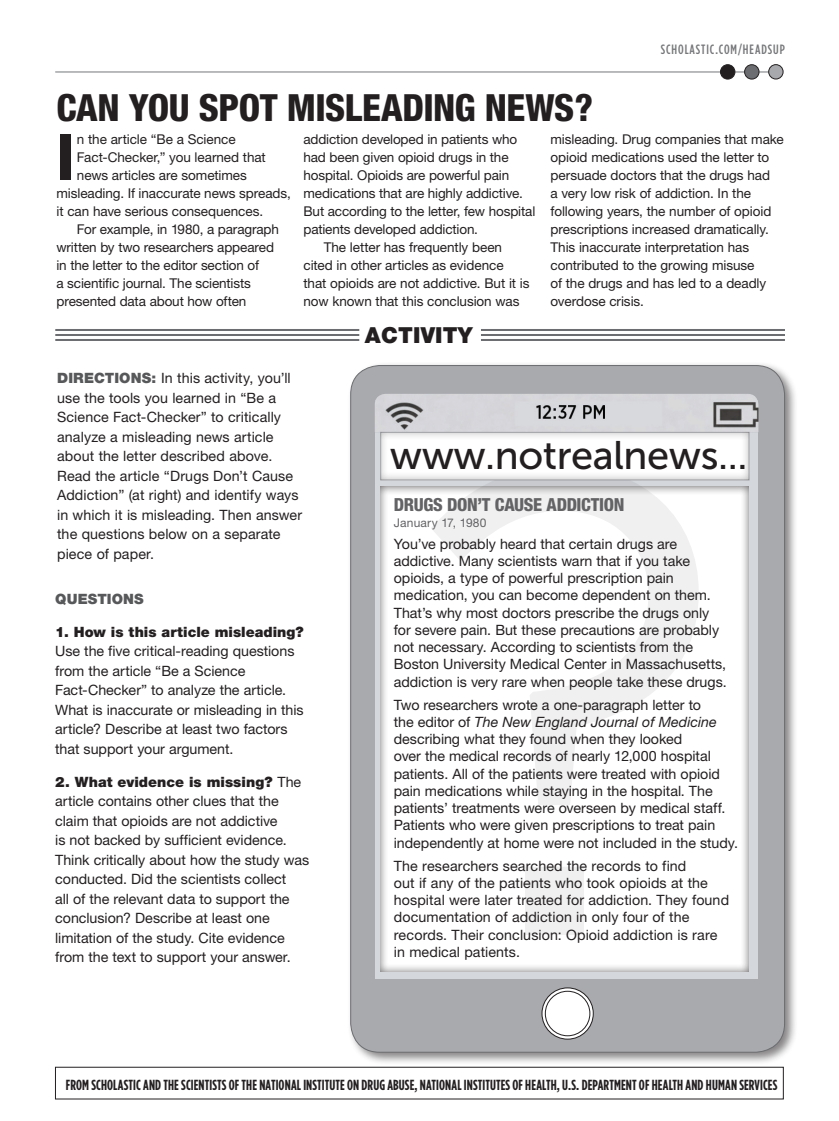
<style>
.page{position:relative;width:839px;height:1121px;background:#fff}
.page>*{position:absolute;margin:0;border:0;box-sizing:border-box;transform-origin:0 0}
.t1{font:700 63.9px "Helvetica Neue";color:#231f20}
.t2{font:39.75px "Museo Sans 500";letter-spacing:-.01em;color:#231f20}
.t3{font:800 condensed 37.5px "Helvetica Neue";letter-spacing:-.015em;color:#231f20}
.t4{font:900 22.2px "Helvetica Neue";letter-spacing:.01em;color:#231f20}
.t5{font:800 condensed 18px "Helvetica Neue";letter-spacing:-.02em;color:#636366}
.t6{font:700 14.7px "Gotham Condensed";letter-spacing:.01em;color:#231f20}
.t7{font:14.25px/19.5px "Helvetica Neue";color:#231f20}
.t8{font:900 14.25px "Helvetica Neue";letter-spacing:.005em;color:#57585a}
.t9{font:13.5px/18px "Helvetica Neue";letter-spacing:-.005em;color:#231f20}
.t10{font:500 13.5px "Gotham Condensed";letter-spacing:.07em;color:#757679}
.t11{font:12px "Helvetica Neue";letter-spacing:.015em;color:#636366}
.s1{font-weight:900;color:#57585a}
.s2{font-weight:900}
.s3{font-style:italic}
</style>
<div class="page">
<hr style="left:55px;top:72px;width:726px;height:1px;background:#757679">
<div style="left:768px;top:65px;width:14px;height:14px;background:#a8a9ad;border-radius:50%"></div>
<div style="left:768px;top:64px;width:15px;height:15px;border:1px solid #231f20;border-radius:50%"></div>
<div style="left:744px;top:65px;width:14px;height:14px;background:#6c6d70;border-radius:50%"></div>
<div style="left:743px;top:64px;width:16px;height:15px;border:1px solid #231f20;border-radius:50%"></div>
<div style="left:720px;top:65px;width:14px;height:14px;background:#231f20;border-radius:50%"></div>
<div style="left:719px;top:64px;width:16px;height:15px;border:1px solid #231f20;border-radius:50%"></div>
<div style="left:346px;top:362px;width:451px;height:703px;background:#231f20;opacity:.55"></div>
<div style="left:350px;top:365px;width:434px;height:687px;background:#a8aaad;border-radius:29px"></div>
<div style="left:375px;top:400px;width:382px;height:578px;background:#d4d7dc"></div>
<img style="left:374px;top:394px;width:384px;height:38px">
<svg style="left:541px;top:988px;width:52px;height:51px"></svg>
<div style="left:541px;top:987px;width:52px;height:52px;border:1px solid #231f20;border-radius:50%"></div>
<div style="left:545px;top:991px;width:44px;height:45px;background:#fff;border-radius:50%"></div>
<div style="left:545px;top:991px;width:44px;height:45px;border:1px solid #231f20;border-radius:50%"></div>
<div style="left:55px;top:1067px;width:728px;height:32px;border:1px solid #231f20"></div>
<hr style="left:55px;top:329px;width:304px;height:2px;background:#6c6d70">
<hr style="left:55px;top:334px;width:304px;height:2px;background:#6c6d70">
<hr style="left:55px;top:339px;width:304px;height:2px;background:#6c6d70">
<hr style="left:480px;top:329px;width:304px;height:2px;background:#6c6d70">
<hr style="left:480px;top:334px;width:304px;height:2px;background:#6c6d70">
<hr style="left:480px;top:339px;width:304px;height:2px;background:#6c6d70">
<div style="left:378px;top:484px;width:371px;height:489px;background:#231f20;opacity:.75"></div>
<svg style="left:430px;top:483px;width:268px;height:452px;background:#fafafa"></svg>
<div style="left:378px;top:429px;width:373px;height:54px;background:#231f20;opacity:.4"></div>
<p class="t10" style="left:660px;top:42px;width:125px">SCHOLASTIC.COM/HEADSUP</p>
<h2 class="t3" style="left:56px;top:84px;width:538px">CAN YOU SPOT MISLEADING NEWS?</h2>
<p class="t1" style="left:56px;top:118px;width:20px">I</p>
<p class="t9" style="left:77px;top:130px;width:160px">n the article “Be a Science</p>
<p class="t9" style="left:550px;top:130px;width:235px">misleading. Drug companies that make opioid medications used the letter to persuade doctors that the drugs had<br>a very low risk of addiction. In the following years, the number of opioid prescriptions increased dramatically.<br>This inaccurate interpretation has contributed to the growing misuse<br>of the drugs and has led to a deadly overdose crisis.</p>
<p class="t9" style="left:303px;top:130px;width:233px">addiction developed in patients who had been given opioid drugs in the hospital. Opioids are powerful pain medications that are highly addictive.<br>But according to the letter, few hospital patients developed addiction.</p>
<p class="t9" style="left:303px;top:238px;width:227px;text-indent:20px">The letter has frequently been cited in other articles as evidence that opioids are not addictive. But it is now known that this conclusion was</p>
<p class="t9" style="left:77px;top:148px;width:190px">Fact-Checker,” you learned that</p>
<p class="t9" style="left:77px;top:166px;width:171px">news articles are sometimes</p>
<p class="t9" style="left:56px;top:184px;width:236px">misleading. If inaccurate news spreads,</p>
<p class="t9" style="left:56px;top:202px;width:208px">it can have serious consequences.</p>
<p class="t9" style="left:56px;top:220px;width:224px;text-indent:20px">For example, in 1980, a paragraph written by two researchers appeared in the letter to the editor section of<br>a scientific journal. The scientists presented data about how often</p>
<p class="t7" style="left:57px;top:368px;width:246px"><span class="s1">DIRECTIONS:</span> In this activity, you’ll use the tools you learned in “Be a Science Fact-Checker” to critically analyze a misleading news article about the letter described above.<br>Read the article “Drugs Don’t Cause Addiction” (at right) and identify ways in which it is misleading. Then answer the questions below on a separate piece of paper.</p>
<h4 class="t8" style="left:55px;top:590px;width:90px">QUESTIONS</h4>
<p class="t7" style="left:55px;top:622px;width:250px"><span class="s2">1. How is this article misleading?<br></span>Use the five critical-reading questions from the article “Be a Science Fact-Checker” to analyze the article.<br>What is inaccurate or misleading in this article? Describe at least two factors that support your argument.</p>
<p class="t7" style="left:55px;top:772px;width:255px"><span class="s2">2. What evidence is missing?</span> The article contains other clues that the claim that opioids are not addictive<br>is not backed by sufficient evidence.<br>Think critically about how the study was conducted. Did the scientists collect<br>all of the relevant data to support the conclusion? Describe at least one limitation of the study. Cite evidence from the text to support your answer.</p>
<h3 class="t4" style="left:364px;top:322px;width:109px">ACTIVITY</h3>
<h3 class="t2" style="left:389px;top:433px;width:359px">www.notrealnews...</h3>
<h4 class="t5" style="left:393px;top:493px;width:232px">DRUGS DON’T CAUSE ADDICTION</h4>
<p class="t11" style="left:393px;top:515px;width:94px">January 17, 1980</p>
<p class="t7" style="left:393px;top:535px;width:334px;line-height:17.2px">You’ve probably heard that certain drugs are addictive. Many scientists warn that if you take opioids, a type of powerful prescription pain medication, you can become dependent on them.<br>That’s why most doctors prescribe the drugs only for severe pain. But these precautions are probably not necessary. According to scientists from the Boston University Medical Center in Massachusetts, addiction is very rare when people take these drugs.</p>
<p class="t7" style="left:393px;top:696px;width:345px;line-height:17.2px">Two researchers wrote a one-paragraph letter to<br>the editor of <span class="s3">The New England Journal of Medicine </span>describing what they found when they looked<br>over the medical records of nearly 12,000 hospital patients. All of the patients were treated with opioid pain medications while staying in the hospital. The patients’ treatments were overseen by medical staff.<br>Patients who were given prescriptions to treat pain independently at home were not included in the study.</p>
<p class="t7" style="left:393px;top:856px;width:336px;line-height:17.2px">The researchers searched the records to find<br>out if any of the patients who took opioids at the hospital were later treated for addiction. They found documentation of addiction in only four of the records. Their conclusion: Opioid addiction is rare in medical patients.</p>
<p class="t6" style="left:66px;top:1076px;width:712px">FROM SCHOLASTIC AND THE SCIENTISTS OF THE NATIONAL INSTITUTE ON DRUG ABUSE, NATIONAL INSTITUTES OF HEALTH, U.S. DEPARTMENT OF HEALTH AND HUMAN SERVICES</p>
</div>
